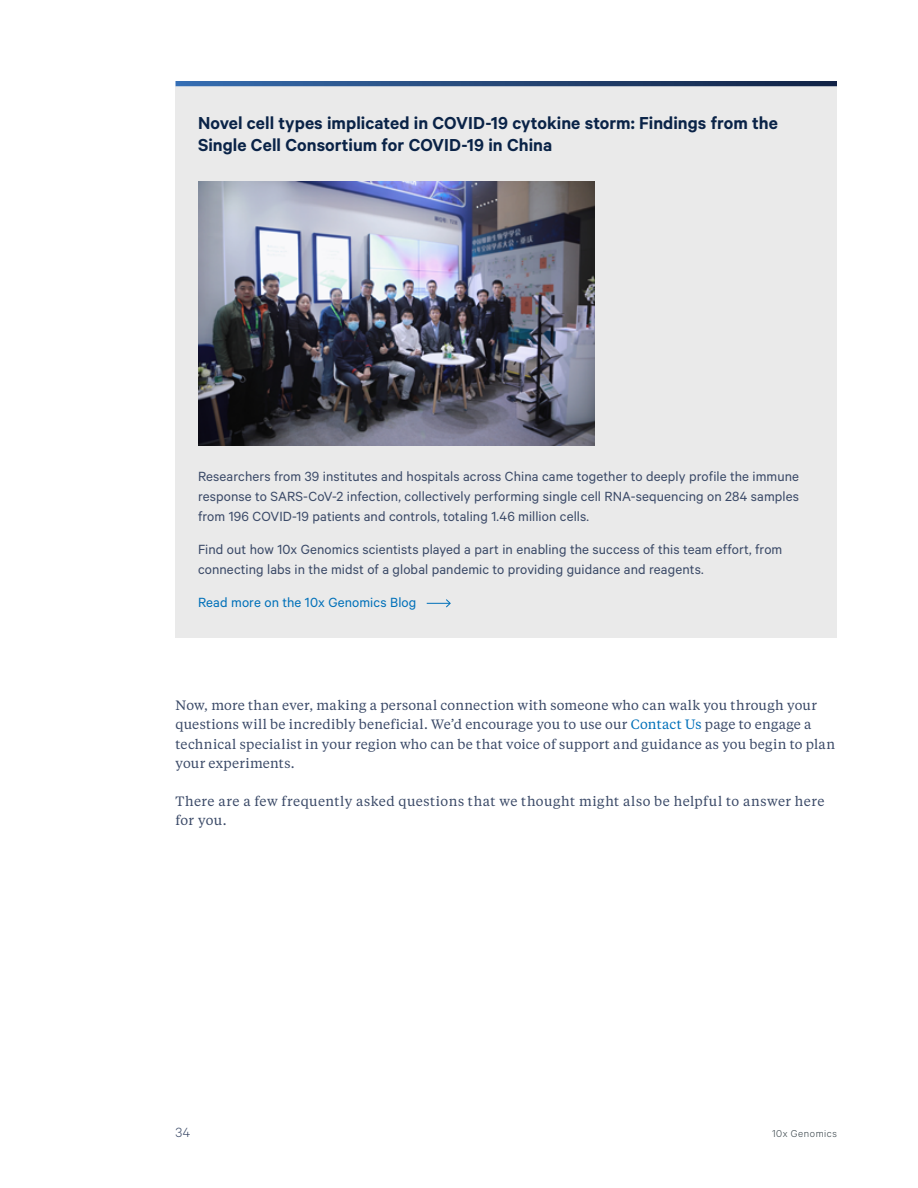
<style>
.page{position:relative;width:918px;height:1188px;background:#fff}
.page>*{position:absolute;margin:0;border:0;box-sizing:border-box;transform-origin:0 0}
.t1{font:600 19.5px/22.5px "Calibre";color:#0a2347}
.t2{font:15px/19.8px "Calibre";letter-spacing:.005em;color:#3a4967;text-align:justify}
.t3{font:15px "Calibre";letter-spacing:.01em;color:#0070b9}
.t4{font:300 15px "Calibre";color:#3a4967}
.t5{font:13.5px/19.5px "Tiempos Text";letter-spacing:.025em;color:#3a4967}
.t6{font:300 11.25px "Calibre";letter-spacing:.05em;color:#303c42}
.s1{color:#0070b9}
</style>
<div class="page">
<div style="left:176px;top:86px;width:661px;height:552px;background:#eaeaea"></div>
<svg style="left:427px;top:599px;width:24px;height:9px"></svg>
<svg style="left:176px;top:81px;width:661px;height:5px;background:#254778"></svg>
<img style="left:198px;top:181px;width:396px;height:264px">
<h1 class="t1" style="left:198px;top:111px;width:581px">Novel cell types implicated in COVID-19 cytokine storm: Findings from the<br>Single Cell Consortium for COVID-19 in China</h1>
<p class="t2" style="left:198px;top:466px;width:603px">Researchers from 39 institutes and hospitals across China came together to deeply profile the immune response to SARS-CoV-2 infection, collectively performing single cell RNA-sequencing on 284 samples from 196 COVID-19 patients and controls, totaling 1.46 million cells.</p>
<p class="t2" style="left:198px;top:539px;width:586px">Find out how 10x Genomics scientists played a part in enabling the success of this team effort, from connecting labs in the midst of a global pandemic to providing guidance and reagents.</p>
<p class="t3" style="left:198px;top:594px;width:220px">Read more on the 10x Genomics Blog</p>
<p class="t5" style="left:176px;top:695px;width:661px">Now, more than ever, making a personal connection with someone who can walk you through your questions will be incredibly beneficial. We’d encourage you to use our <span class="s1">Contact Us</span> page to engage a technical specialist in your region who can be that voice of support and guidance as you begin to plan your experiments.</p>
<p class="t5" style="left:176px;top:791px;width:650px">There are a few frequently asked questions that we thought might also be helpful to answer here for you.</p>
<p class="t4" style="left:176px;top:1124px;width:16px">34</p>
<p class="t6" style="left:772px;top:1127px;width:66px">10x Genomics</p>
</div>
